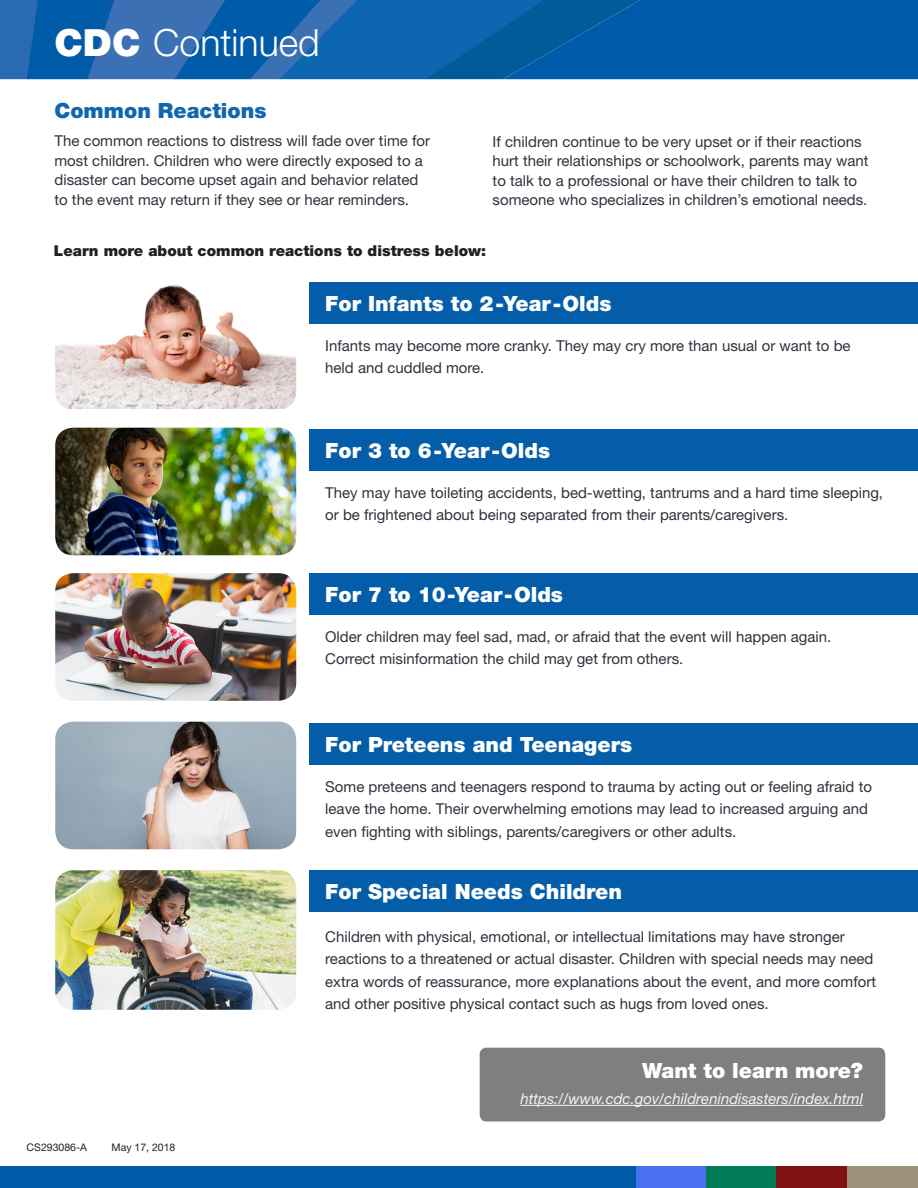
<style>
.page{position:relative;width:918px;height:1188px;background:#fff}
.page>*{position:absolute;margin:0;border:0;box-sizing:border-box;transform-origin:0 0}
.H1-_title{font:300 37.5px "Helvetica Neue LT Std";color:#fff}
.Learn_More{font:900 21px "Helvetica Neue LT Std";color:#fff}
.t1{font:900 21px "Helvetica Neue LT Std";color:#1067af}
.B1{font:15px/22.5px "Helvetica Neue LT Std";color:#2c343e}
.Learn_More-2{font:italic 15px "Helvetica Neue LT Std";color:#f3f3f3}
.t2{font:900 15px "Helvetica Neue LT Std";color:#231f20}
.t3{font:10.5px "Helvetica Neue LT Std";color:#231f20}
.s1{font-weight:900}
</style>
<div class="page">
<svg style="left:0;top:0;width:918px;height:79px;background:#0c61ab"></svg>
<div style="left:310px;top:282px;width:608px;height:42px;background:#045da8"></div>
<div style="left:310px;top:429px;width:608px;height:42px;background:#045da8"></div>
<div style="left:310px;top:573px;width:608px;height:42px;background:#045da8"></div>
<div style="left:310px;top:723px;width:608px;height:42px;background:#045da8"></div>
<div style="left:310px;top:870px;width:608px;height:42px;background:#045da8"></div>
<div style="left:480px;top:1048px;width:405px;height:73px;background:#807f7f;border-radius:7px"></div>
<hr style="left:520px;top:1105px;width:343px;height:1px;background:#f3f3f3">
<div style="left:0;top:1166px;width:917px;height:22px;background:#005cab"></div>
<div style="left:637px;top:1166px;width:70px;height:22px;background:#4a70f2"></div>
<div style="left:706px;top:1166px;width:71px;height:22px;background:#007d57"></div>
<div style="left:777px;top:1166px;width:70px;height:22px;background:#821212"></div>
<div style="left:847px;top:1166px;width:71px;height:22px;background:#9c917d"></div>
<img style="left:55px;top:285px;width:241px;height:124px">
<img style="left:55px;top:428px;width:241px;height:127px">
<img style="left:55px;top:573px;width:241px;height:128px">
<img style="left:55px;top:722px;width:241px;height:127px">
<img style="left:55px;top:870px;width:241px;height:140px">
<h1 class="H1-_title" style="left:54px;top:20px;width:267px"><span class="s1">CDC</span> Continued</h1>
<h2 class="t1" style="left:54px;top:98px;width:213px">Common Reactions</h2>
<p class="B1" style="left:54px;top:131px;width:377px;line-height:19.5px">The common reactions to distress will fade over time for most children. Children who were directly exposed to a disaster can become upset again and behavior related to the event may return if they see or hear reminders.</p>
<p class="B1" style="left:493px;top:131px;width:377px;line-height:19.5px">If children continue to be very upset or if their reactions hurt their relationships or schoolwork, parents may want to talk to a professional or have their children to talk to someone who specializes in children’s emotional needs.</p>
<h3 class="t2" style="left:54px;top:242px;width:434px">Learn more about common reactions to distress below:</h3>
<h4 class="Learn_More" style="left:325px;top:291px;width:288px">For Infants to 2-Year-Olds</h4>
<p class="B1" style="left:325px;top:334px;width:527px">Infants may become more cranky. They may cry more than usual or want to be held and cuddled more.</p>
<h4 class="Learn_More" style="left:325px;top:438px;width:226px">For 3 to 6-Year-Olds</h4>
<p class="B1" style="left:325px;top:481px;width:559px">They may have toileting accidents, bed-wetting, tantrums and a hard time sleeping, or be frightened about being separated from their parents/caregivers.</p>
<h4 class="Learn_More" style="left:325px;top:582px;width:239px">For 7 to 10-Year-Olds</h4>
<p class="B1" style="left:325px;top:625px;width:508px">Older children may feel sad, mad, or afraid that the event will happen again.<br>Correct misinformation the child may get from others.</p>
<h4 class="Learn_More" style="left:325px;top:732px;width:308px">For Preteens and Teenagers</h4>
<p class="B1" style="left:325px;top:775px;width:548px">Some preteens and teenagers respond to trauma by acting out or feeling afraid to leave the home. Their overwhelming emotions may lead to increased arguing and even fighting with siblings, parents/caregivers or other adults.</p>
<h4 class="Learn_More" style="left:325px;top:879px;width:298px">For Special Needs Children</h4>
<p class="B1" style="left:325px;top:925px;width:552px">Children with physical, emotional, or intellectual limitations may have stronger reactions to a threatened or actual disaster. Children with special needs may need extra words of reassurance, more explanations about the event, and more comfort and other positive physical contact such as hugs from loved ones.</p>
<p class="t3" style="left:27px;top:1141px;width:62px">CS293086-A</p>
<p class="t3" style="left:112px;top:1141px;width:65px">May 17, 2018</p>
<p class="Learn_More" style="left:642px;top:1058px;width:222px">Want to learn more?</p>
<p class="Learn_More-2" style="left:520px;top:1090px;width:344px">https://www.cdc.gov/childrenindisasters/index.html</p>
</div>
